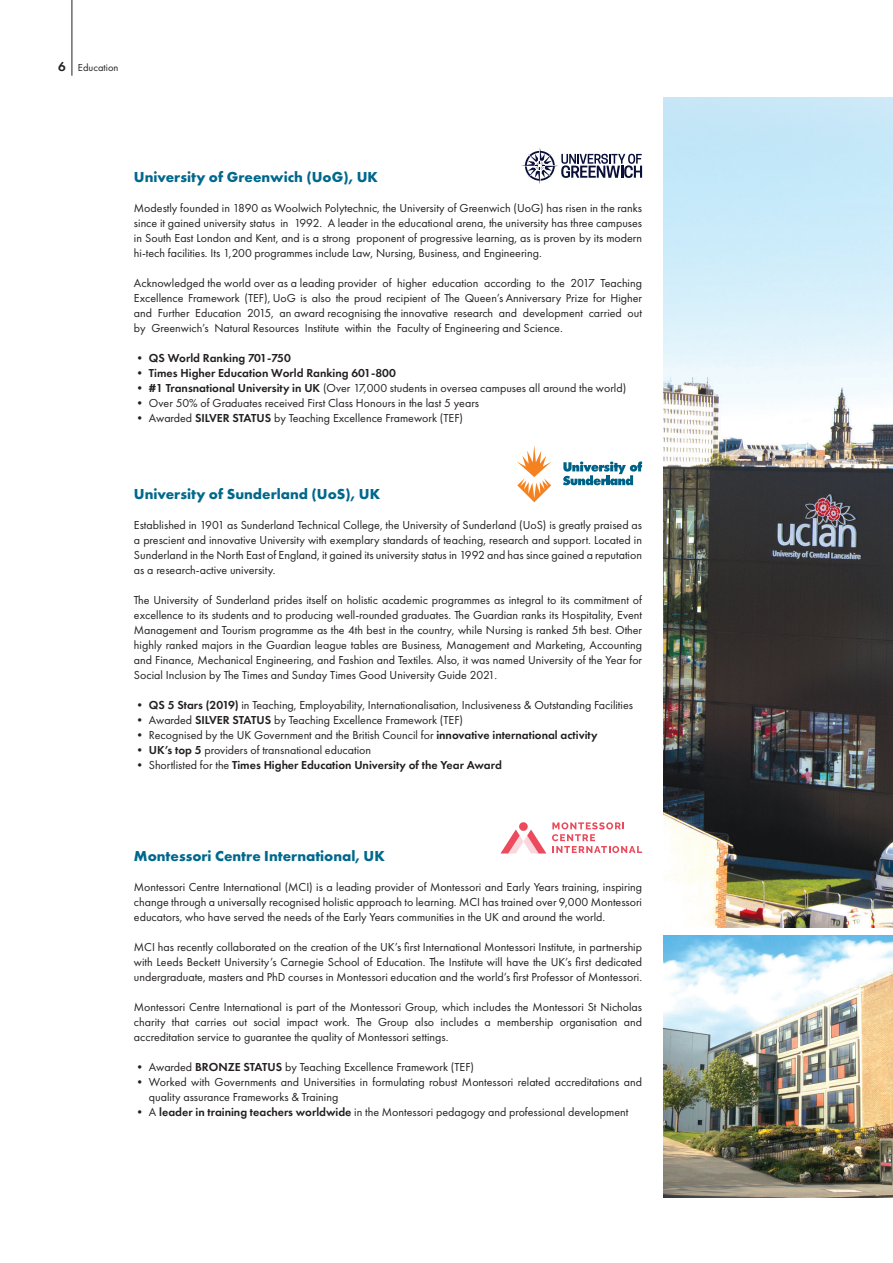
<style>
.page{position:relative;width:893px;height:1263px;background:#fff}
.page>*{position:absolute;margin:0;border:0;box-sizing:border-box;transform-origin:0 0}
.t1{font:700 15px "Futura PT";color:#00688c}
.t2{font:12px/15px "Futura PT";color:#231f20;text-align:justify}
.t3{font:600 12px "Futura PT";color:#231f20}
.t4{font:10.5px "Futura PT";color:#231f20}
.s1{font-weight:600;font-size:13.5px}
.s2{font-weight:400}
.s3{font-weight:600}
</style>
<div class="page">
<hr style="left:72px;top:0;width:1px;height:76px;background:#231f20">
<img style="left:663px;top:98px;width:230px;height:829px">
<img style="left:663px;top:935px;width:230px;height:262px">
<svg style="left:517px;top:445px;width:34px;height:57px"></svg>
<svg style="left:563px;top:461px;width:79px;height:24px"></svg>
<div style="left:519px;top:822px;width:9px;height:9px;background:#eb4b5c;border-radius:50%"></div>
<svg style="left:501px;top:829px;width:45px;height:24px"></svg>
<svg style="left:552px;top:822px;width:90px;height:31px"></svg>
<svg style="left:521px;top:147px;width:121px;height:37px"></svg>
<p class="t4" style="left:58px;top:61px;width:62px"><span class="s1">6</span> Education</p>
<p class="t1" style="left:134px;top:167px;width:246px">University of Greenwich (UoG), UK</p>
<p class="t2" style="left:134px;top:200px;width:510px">Modestly founded in 1890 as Woolwich Polytechnic, the University of Greenwich (UoG) has risen in the ranks since it gained university status in 1992. A leader in the educational arena, the university has three campuses in South East London and Kent, and is a strong proponent of progressive learning, as is proven by its modern hi-tech facilities. Its 1,200 programmes include Law, Nursing, Business, and Engineering.</p>
<p class="t2" style="left:134px;top:275px;width:510px">Acknowledged the world over as a leading provider of higher education according to the 2017 Teaching Excellence Framework (TEF), UoG is also the proud recipient of The Queen’s Anniversary Prize for Higher and Further Education 2015, an award recognising the innovative research and development carried out by Greenwich’s Natural Resources Institute within the Faculty of Engineering and Science.</p>
<p class="t3" style="left:134px;top:350px;width:158px"><span class="s2">•</span> QS World Ranking 701-750</p>
<p class="t3" style="left:134px;top:365px;width:263px"><span class="s2">•</span> Times Higher Education World Ranking 601-800</p>
<p class="t2" style="left:134px;top:380px;width:494px">• <span class="s3">#1 Transnational University in UK</span> (Over 17,000 students in oversea campuses all around the world)</p>
<p class="t2" style="left:134px;top:395px;width:347px">• Over 50% of Graduates received First Class Honours in the last 5 years</p>
<p class="t2" style="left:134px;top:410px;width:331px">• Awarded <span class="s3">SILVER STATUS</span> by Teaching Excellence Framework (TEF)</p>
<p class="t1" style="left:134px;top:484px;width:248px">University of Sunderland (UoS), UK</p>
<p class="t2" style="left:134px;top:517px;width:510px">Established in 1901 as Sunderland Technical College, the University of Sunderland (UoS) is greatly praised as a prescient and innovative University with exemplary standards of teaching, research and support. Located in Sunderland in the North East of England, it gained its university status in 1992 and has since gained a reputation</p>
<p class="t2" style="left:134px;top:562px;width:143px">as a research-active university.</p>
<p class="t2" style="left:134px;top:592px;width:510px">The University of Sunderland prides itself on holistic academic programmes as integral to its commitment of excellence to its students and to producing well-rounded graduates. The Guardian ranks its Hospitality, Event Management and Tourism programme as the 4th best in the country, while Nursing is ranked 5th best. Other highly ranked majors in the Guardian league tables are Business, Management and Marketing, Accounting and Finance, Mechanical Engineering, and Fashion and Textiles. Also, it was named University of the Year for Social Inclusion by The Times and Sunday Times Good University Guide 2021.</p>
<p class="t2" style="left:134px;top:697px;width:501px">• <span class="s3">QS 5 Stars (2019)</span> in Teaching, Employability, Internationalisation, Inclusiveness &amp; Outstanding Facilities</p>
<p class="t2" style="left:134px;top:712px;width:331px">• Awarded <span class="s3">SILVER STATUS</span> by Teaching Excellence Framework (TEF)</p>
<p class="t2" style="left:134px;top:727px;width:465px">• Recognised by the UK Government and the British Council for <span class="s3">innovative international activity</span></p>
<p class="t2" style="left:134px;top:742px;width:239px">• <span class="s3">UK’s top 5</span> providers of transnational education</p>
<p class="t3" style="left:134px;top:757px;width:369px"><span class="s2">• Shortlisted for the</span> Times Higher Education University of the Year Award</p>
<p class="t1" style="left:134px;top:846px;width:252px">Montessori Centre International, UK</p>
<p class="t2" style="left:134px;top:879px;width:510px">Montessori Centre International (MCI) is a leading provider of Montessori and Early Years training, inspiring change through a universally recognised holistic approach to learning. MCI has trained over 9,000 Montessori educators, who have served the needs of the Early Years communities in the UK and around the world.</p>
<p class="t2" style="left:134px;top:939px;width:510px">MCI has recently collaborated on the creation of the UK’s first International Montessori Institute, in partnership with Leeds Beckett University’s Carnegie School of Education. The Institute will have the UK’s first dedicated undergraduate, masters and PhD courses in Montessori education and the world’s first Professor of Montessori.</p>
<p class="t2" style="left:134px;top:999px;width:510px">Montessori Centre International is part of the Montessori Group, which includes the Montessori St Nicholas charity that carries out social impact work. The Group also includes a membership organisation and accreditation service to guarantee the quality of Montessori settings.</p>
<p class="t2" style="left:134px;top:1059px;width:342px">• Awarded <span class="s3">BRONZE STATUS</span> by Teaching Excellence Framework (TEF)</p>
<p class="t2" style="left:149px;top:1074px;width:495px;text-indent:-15px">• Worked with Governments and Universities in formulating robust Montessori related accreditations and quality assurance Frameworks &amp; Training</p>
<p class="t2" style="left:134px;top:1104px;width:496px">• A <span class="s3">leader in training teachers worldwide</span> in the Montessori pedagogy and professional development</p>
</div>
